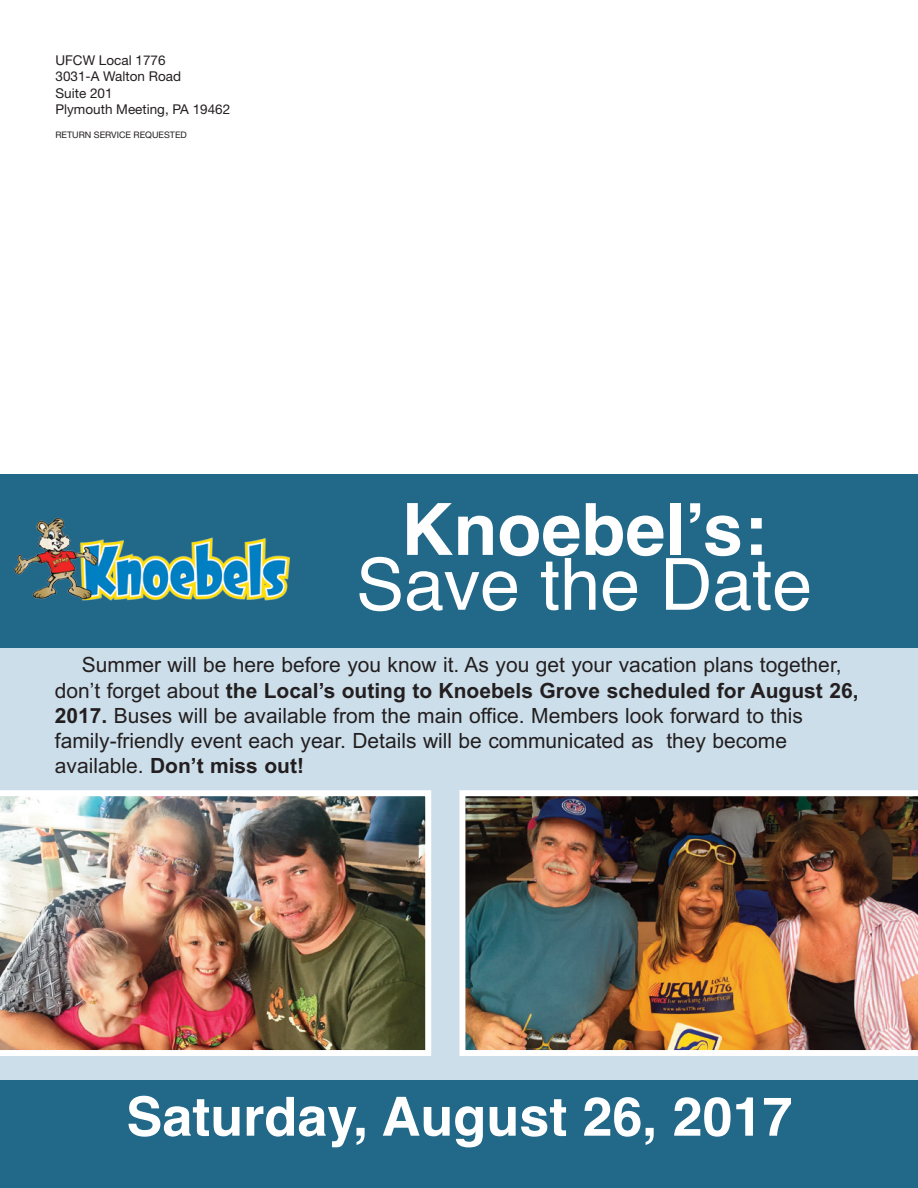
<style>
.page{position:relative;width:918px;height:1188px;background:#fff}
.page>*{position:absolute;margin:0;border:0;box-sizing:border-box;transform-origin:0 0}
.t1{font:72px "Helvetica";color:#fff}
.t2{font:700 72px "Helvetica";color:#fff}
.t3{font:700 54px "Helvetica";color:#fff}
.t4{font:21px/25.2px "Arial";color:#231f20}
.t5{font:13.5px/16.2px "Helvetica Neue";color:#231f20}
.t6{font:9px "Helvetica Neue";color:#231f20}
.s1{font-weight:700}
</style>
<div class="page">
<div style="left:0;top:474px;width:918px;height:693px;background:#ccdeea"></div>
<div style="left:0;top:475px;width:918px;height:173px;background:#226888"></div>
<div style="left:0;top:1080px;width:918px;height:108px;background:#226888"></div>
<img style="left:459px;top:790px;width:459px;height:266px">
<img style="left:0;top:790px;width:431px;height:266px">
<img style="left:14px;top:517px;width:276px;height:84px">
<p class="t5" style="left:56px;top:52px;width:176px">UFCW Local 1776<br>3031-A Walton Road<br>Suite 201<br>Plymouth Meeting, PA 19462</p>
<p class="t6" style="left:56px;top:129px;width:133px">RETURN SERVICE REQUESTED</p>
<h1 class="t2" style="left:401px;top:471px;width:367px">Knoebel’s:</h1>
<h1 class="t1" style="left:356px;top:529px;width:458px">Save the Date</h1>
<p class="t4" style="left:55px;top:653px;width:805px;text-indent:27px">Summer will be here before you know it. As you get your vacation plans together, don’t forget about <span class="s1">the Local’s outing to Knoebels Grove scheduled for August 26, 2017.</span> Buses will be available from the main office. Members look forward to this family-friendly event each year. Details will be communicated as they become available. <span class="s1">Don’t miss out!</span></p>
<h2 class="t3" style="left:126px;top:1073px;width:668px">Saturday, August 26, 2017</h2>
</div>
